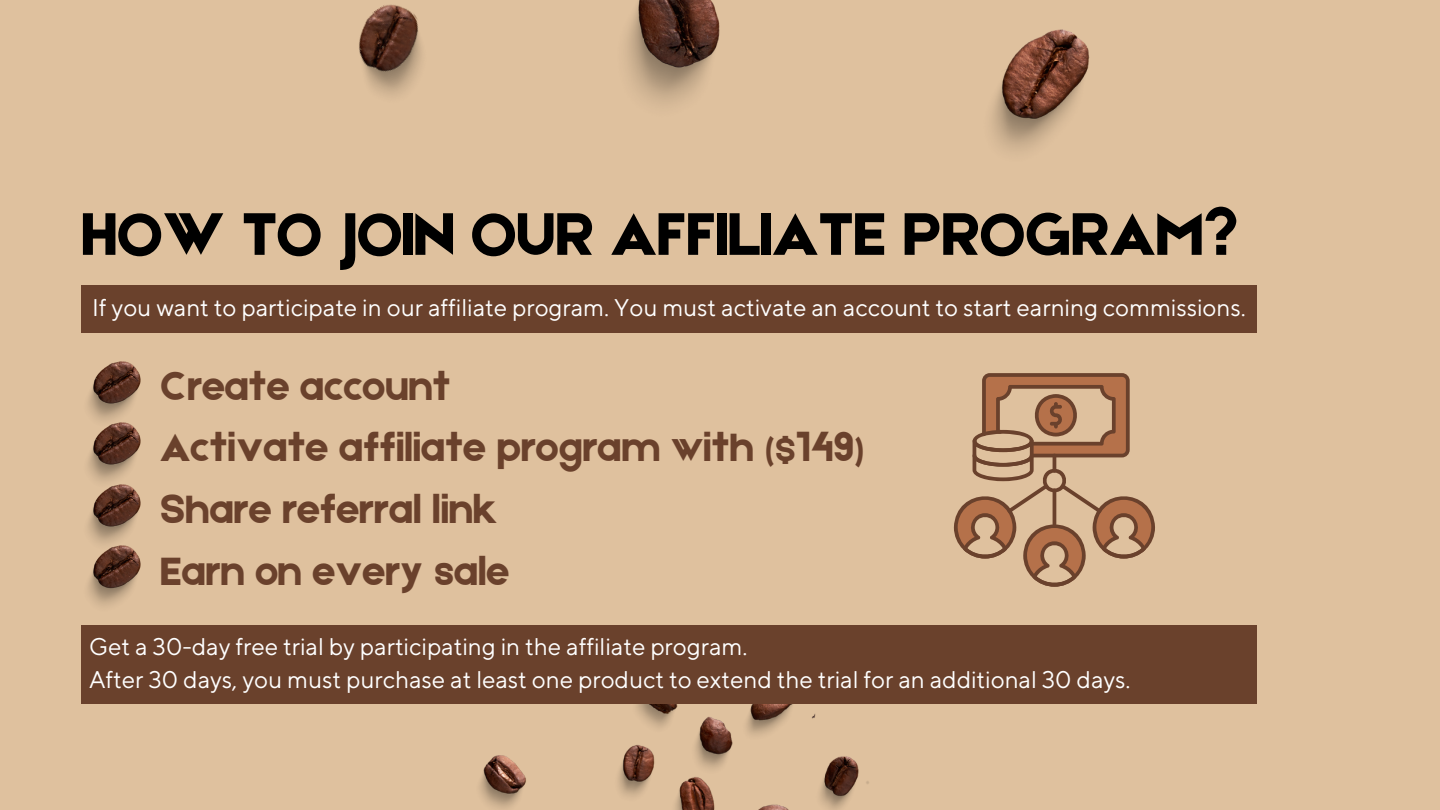
<style>
.page{position:relative;width:1440px;height:810px;background:#dfc19e}
.page>*{position:absolute;margin:0;border:0;box-sizing:border-box;transform-origin:0 0}
.t1{font:64px "Etna";color:#000}
.t2{font:42px "Etna";color:#6a412c}
.t3{font:24px "TT Norms Pro";color:#fff}
</style>
<div class="page">
<img style="left:992px;top:29px;width:97px;height:122px">
<img style="left:627px;top:0;width:93px;height:104px">
<img style="left:359px;top:4px;width:63px;height:91px">
<img style="left:480px;top:704px;width:389px;height:106px">
<img style="left:88px;top:361px;width:52px;height:62px">
<img style="left:88px;top:423px;width:52px;height:59px">
<img style="left:88px;top:484px;width:52px;height:62px">
<img style="left:88px;top:546px;width:52px;height:60px">
<div style="left:81px;top:285px;width:1176px;height:48px;background:#6a412c"></div>
<svg style="left:953px;top:373px;width:202px;height:214px"></svg>
<div style="left:81px;top:626px;width:1176px;height:78px;background:#6a412c"></div>
<p class="t1" style="left:81px;top:189px;width:1159px">HOW TO JOIN OUR AFFILIATE PROGRAM?</p>
<h1 class="t3" style="left:92px;top:293px;width:1155px">If you want to participate in our affiliate program. You must activate an account to start earning commissions.</h1>
<p class="t2" style="left:160px;top:357px;width:292px">Create account</p>
<p class="t2" style="left:160px;top:418px;width:706px">Activate affiliate program with ($149)</p>
<p class="t2" style="left:160px;top:480px;width:339px">Share referral link</p>
<p class="t2" style="left:160px;top:541px;width:350px">Earn on every sale</p>
<h2 class="t3" style="left:89px;top:632px;width:660px">Get a 30-day free trial by participating in the affiliate program.</h2>
<h2 class="t3" style="left:89px;top:665px;width:1043px">After 30 days, you must purchase at least one product to extend the trial for an additional 30 days.</h2>
</div>
